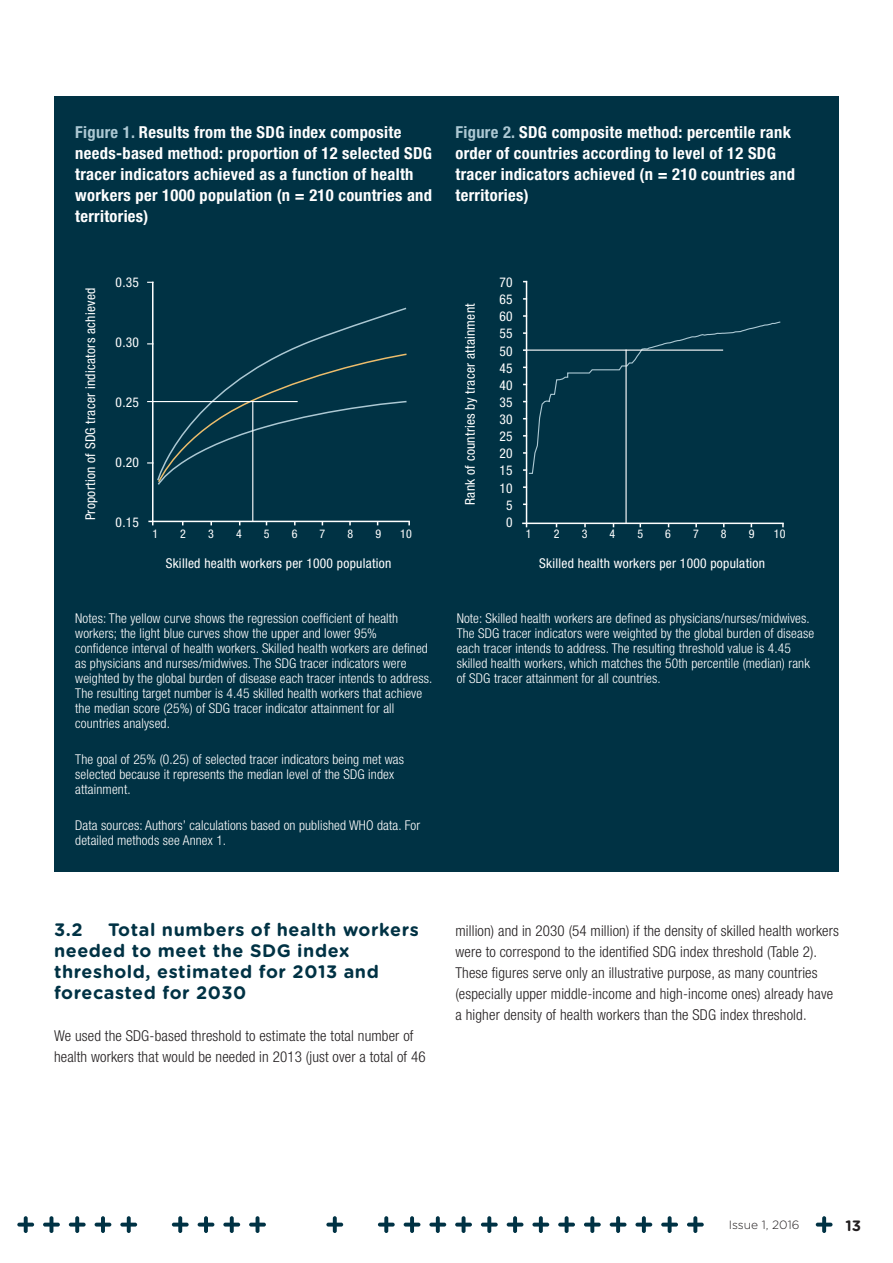
<style>
.page{position:relative;width:893px;height:1263px;background:#fff}
.page>*{position:absolute;margin:0;border:0;box-sizing:border-box;transform-origin:0 0}
.Title_1_1{font:700 18px/21px "Gotham Rounded";letter-spacing:.03em;color:#003244}
.Table_title{font:700 condensed 16.5px/21px "Helvetica Neue";letter-spacing:.02em;color:#fff}
.Body_text{font:300 condensed 15px/21px "Helvetica Neue";letter-spacing:.01em;color:#231f20}
.t1{font:700 15px "Gotham Rounded";color:#231f20}
.Source_Footnote{font:300 condensed 13.5px/15px "Helvetica Neue";letter-spacing:.01em;color:#fff}
.Figure_body{font:condensed 13.5px "Helvetica Neue";letter-spacing:.02em;color:#fff}
.Figure_body-2{font:condensed 12px "Helvetica Neue";color:#fff}
.t2{font:300 12px "Gotham Rounded";color:#231f20}
.s1{color:#acc8d3}
</style>
<div class="page">
<div style="left:54px;top:96px;width:785px;height:776px;background:#003244"></div>
<hr style="left:252px;top:401px;width:1px;height:120px;background:#fff">
<hr style="left:148px;top:521px;width:262px;height:1px;background:#fff">
<hr style="left:152px;top:282px;width:1px;height:243px;background:#fff">
<svg style="left:523px;top:315px;width:258px;height:159px"></svg>
<hr style="left:523px;top:350px;width:200px;height:1px;background:#fff">
<hr style="left:625px;top:350px;width:2px;height:173px;background:#fff">
<hr style="left:522px;top:523px;width:262px;height:1px;background:#fff">
<hr style="left:526px;top:281px;width:1px;height:246px;background:#fff">
<svg style="left:147px;top:307px;width:260px;height:179px"></svg>
<svg style="left:816px;top:1216px;width:16px;height:17px"></svg>
<svg style="left:532px;top:1216px;width:17px;height:17px"></svg>
<svg style="left:558px;top:1216px;width:17px;height:17px"></svg>
<svg style="left:481px;top:1216px;width:17px;height:17px"></svg>
<svg style="left:507px;top:1216px;width:16px;height:17px"></svg>
<svg style="left:635px;top:1216px;width:17px;height:17px"></svg>
<svg style="left:661px;top:1216px;width:17px;height:17px"></svg>
<svg style="left:584px;top:1216px;width:17px;height:17px"></svg>
<svg style="left:610px;top:1216px;width:16px;height:17px"></svg>
<svg style="left:326px;top:1216px;width:17px;height:17px"></svg>
<svg style="left:249px;top:1216px;width:17px;height:17px"></svg>
<svg style="left:404px;top:1216px;width:16px;height:17px"></svg>
<svg style="left:429px;top:1216px;width:17px;height:17px"></svg>
<svg style="left:455px;top:1216px;width:17px;height:17px"></svg>
<svg style="left:378px;top:1216px;width:17px;height:17px"></svg>
<svg style="left:687px;top:1216px;width:17px;height:17px"></svg>
<svg style="left:69px;top:1216px;width:17px;height:17px"></svg>
<svg style="left:95px;top:1216px;width:16px;height:17px"></svg>
<svg style="left:17px;top:1216px;width:17px;height:17px"></svg>
<svg style="left:43px;top:1216px;width:17px;height:17px"></svg>
<svg style="left:198px;top:1216px;width:16px;height:17px"></svg>
<svg style="left:223px;top:1216px;width:17px;height:17px"></svg>
<svg style="left:120px;top:1216px;width:17px;height:17px"></svg>
<svg style="left:172px;top:1216px;width:17px;height:17px"></svg>
<p class="Table_title" style="left:75px;top:121px;width:358px"><span class="s1">Figure 1.</span> Results from the SDG index composite needs-based method: proportion of 12 selected SDG tracer indicators achieved as a function of health workers per 1000 population (n = 210 countries and territories)</p>
<p class="Table_title" style="left:455px;top:121px;width:341px"><span class="s1">Figure 2.</span> SDG composite method: percentile rank order of countries according to level of 12 SDG tracer indicators achieved (n = 210 countries and territories)</p>
<p class="Figure_body" style="left:83px;top:520px;width:234px;rotate:-90deg">Proportion of SDG tracer indicators achieved</p>
<p class="Figure_body" style="left:116px;top:274px;width:25px">0.35</p>
<p class="Figure_body" style="left:116px;top:334px;width:25px">0.30</p>
<p class="Figure_body" style="left:116px;top:394px;width:25px">0.25</p>
<p class="Figure_body" style="left:116px;top:454px;width:25px">0.20</p>
<p class="Figure_body" style="left:116px;top:514px;width:25px">0.15</p>
<p class="Figure_body" style="left:462px;top:505px;width:203px;rotate:-90deg">Rank of countries by tracer attainment</p>
<p class="Figure_body" style="left:499px;top:274px;width:15px">70</p>
<p class="Figure_body" style="left:499px;top:292px;width:15px">65</p>
<p class="Figure_body" style="left:499px;top:309px;width:15px">60</p>
<p class="Figure_body" style="left:499px;top:326px;width:15px">55</p>
<p class="Figure_body" style="left:499px;top:343px;width:15px">50</p>
<p class="Figure_body" style="left:499px;top:360px;width:15px">45</p>
<p class="Figure_body" style="left:499px;top:377px;width:15px">40</p>
<p class="Figure_body" style="left:499px;top:394px;width:15px">35</p>
<p class="Figure_body" style="left:499px;top:411px;width:15px">30</p>
<p class="Figure_body" style="left:499px;top:429px;width:15px">25</p>
<p class="Figure_body" style="left:499px;top:446px;width:15px">20</p>
<p class="Figure_body" style="left:499px;top:463px;width:15px">15</p>
<p class="Figure_body" style="left:499px;top:480px;width:15px">10</p>
<p class="Figure_body" style="left:506px;top:497px;width:8px">5</p>
<p class="Figure_body" style="left:506px;top:514px;width:8px">0</p>
<p class="Figure_body-2" style="left:152px;top:527px;width:7px">1</p>
<p class="Figure_body-2" style="left:180px;top:527px;width:7px">2</p>
<p class="Figure_body-2" style="left:208px;top:527px;width:7px">3</p>
<p class="Figure_body-2" style="left:236px;top:527px;width:7px">4</p>
<p class="Figure_body-2" style="left:264px;top:527px;width:7px">5</p>
<p class="Figure_body-2" style="left:292px;top:527px;width:7px">6</p>
<p class="Figure_body-2" style="left:320px;top:527px;width:7px">7</p>
<p class="Figure_body-2" style="left:347px;top:527px;width:7px">8</p>
<p class="Figure_body-2" style="left:375px;top:527px;width:7px">9</p>
<p class="Figure_body-2" style="left:400px;top:527px;width:13px">10</p>
<p class="Figure_body-2" style="left:526px;top:527px;width:7px">1</p>
<p class="Figure_body-2" style="left:554px;top:527px;width:7px">2</p>
<p class="Figure_body-2" style="left:582px;top:527px;width:7px">3</p>
<p class="Figure_body-2" style="left:609px;top:527px;width:7px">4</p>
<p class="Figure_body-2" style="left:637px;top:527px;width:7px">5</p>
<p class="Figure_body-2" style="left:665px;top:527px;width:7px">6</p>
<p class="Figure_body-2" style="left:693px;top:527px;width:7px">7</p>
<p class="Figure_body-2" style="left:721px;top:527px;width:7px">8</p>
<p class="Figure_body-2" style="left:749px;top:527px;width:7px">9</p>
<p class="Figure_body-2" style="left:774px;top:527px;width:13px">10</p>
<p class="Figure_body" style="left:166px;top:556px;width:227px">Skilled health workers per 1000 population</p>
<p class="Figure_body" style="left:539px;top:556px;width:227px">Skilled health workers per 1000 population</p>
<p class="Source_Footnote" style="left:75px;top:610px;width:359px">Notes: The yellow curve shows the regression coefficient of health workers; the light blue curves show the upper and lower 95% confidence interval of health workers. Skilled health workers are defined as physicians and nurses/midwives. The SDG tracer indicators were weighted by the global burden of disease each tracer intends to address.<br>The resulting target number is 4.45 skilled health workers that achieve the median score (25%) of SDG tracer indicator attainment for all countries analysed.</p>
<p class="Source_Footnote" style="left:75px;top:751px;width:330px">The goal of 25% (0.25) of selected tracer indicators being met was selected because it represents the median level of the SDG index attainment.</p>
<p class="Source_Footnote" style="left:75px;top:817px;width:346px">Data sources: Authors’ calculations based on published WHO data. For detailed methods see Annex 1.</p>
<p class="Source_Footnote" style="left:457px;top:610px;width:359px">Note: Skilled health workers are defined as physicians/nurses/midwives.<br>The SDG tracer indicators were weighted by the global burden of disease each tracer intends to address. The resulting threshold value is 4.45 skilled health workers, which matches the 50th percentile (median) rank of SDG tracer attainment for all countries.</p>
<p class="Title_1_1" style="left:54px;top:918px;width:366px;text-indent:54px">Total numbers of health workers needed to meet the SDG index threshold, estimated for 2013 and forecasted for 2030</p>
<p class="Body_text" style="left:54px;top:1025px;width:373px">We used the SDG-based threshold to estimate the total number of health workers that would be needed in 2013 (just over a total of 46</p>
<p class="Title_1_1" style="left:54px;top:918px;width:30px">3.2</p>
<p class="Body_text" style="left:455px;top:920px;width:385px">million) and in 2030 (54 million) if the density of skilled health workers were to correspond to the identified SDG index threshold (Table 2).<br>These figures serve only an illustrative purpose, as many countries (especially upper middle-income and high-income ones) already have a higher density of health workers than the SDG index threshold.</p>
<p class="t2" style="left:729px;top:1217px;width:72px">Issue 1, 2016</p>
<p class="t1" style="left:846px;top:1214px;width:17px">13</p>
</div>
